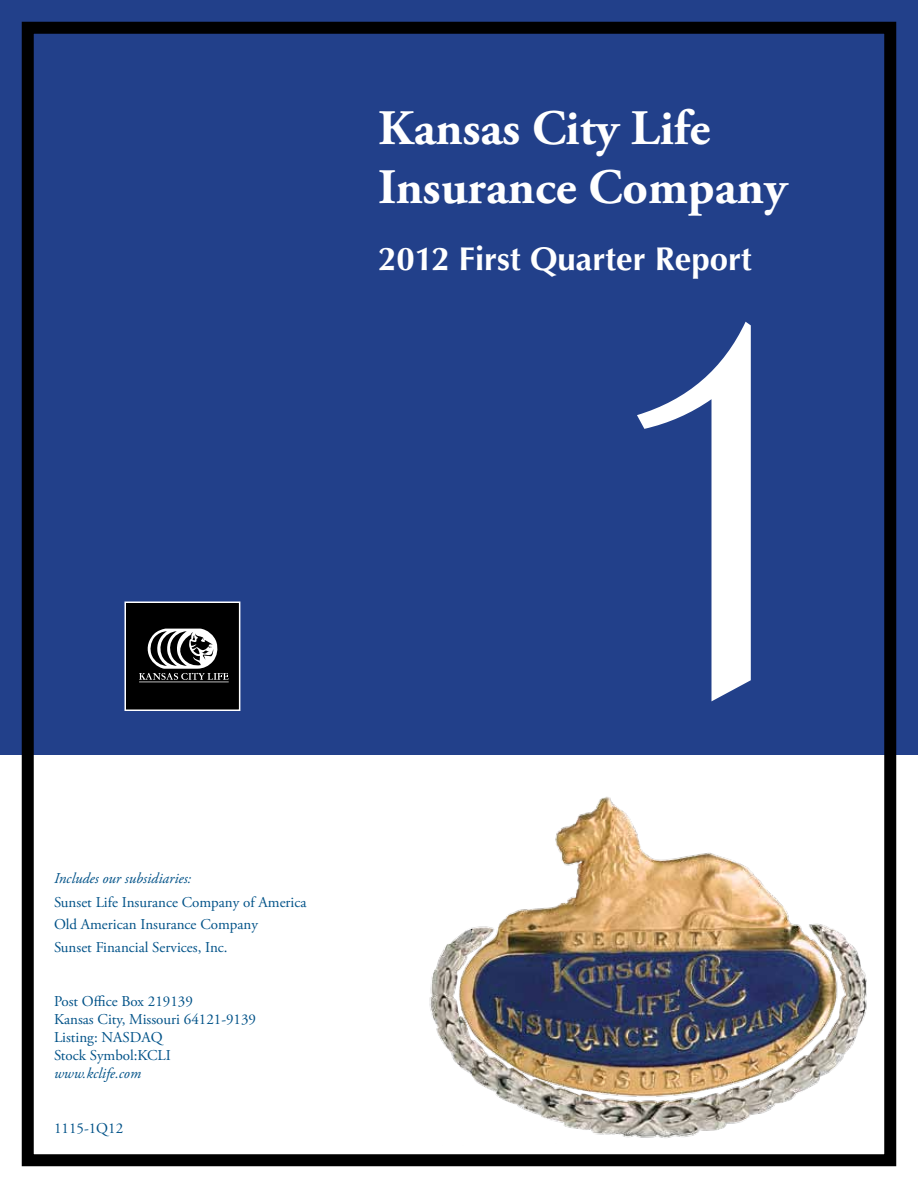
<style>
.page{position:relative;width:918px;height:1188px;background:#fff}
.page>*{position:absolute;margin:0;border:0;box-sizing:border-box;transform-origin:0 0}
.t1{font:759.3px "French Script";color:#fff}
.t2{font:700 49.5px/59.4px "Adobe Garamond Pro";color:#fff}
.t3{font:700 33px "Optima LT Std";color:#fff}
.t4{font:15px/18px "Adobe Garamond Pro";color:#005288}
.t5{font:italic 15px "Adobe Garamond Pro";color:#005288}
</style>
<div class="page">
<div style="left:0;top:0;width:918px;height:754px;background:#22408a"></div>
<div style="left:22px;top:22px;width:874px;height:1144px;border:12px solid #000"></div>
<div style="left:125px;top:602px;width:115px;height:108px;background:#000"></div>
<hr style="left:139px;top:682px;width:90px;height:1px;background:#fff">
<svg style="left:139px;top:629px;width:90px;height:51px"></svg>
<div style="left:124px;top:602px;width:116px;height:109px;border:2px solid #fff"></div>
<img style="left:429px;top:796px;width:438px;height:342px">
<p class="t5" style="left:54px;top:869px;width:139px">Includes our subsidiaries:</p>
<p class="t4" style="left:54px;top:891px;width:254px;line-height:22.5px">Sunset Life Insurance Company of America<br>Old American Insurance Company<br>Sunset Financial Services, Inc.</p>
<p class="t4" style="left:54px;top:992px;width:204px">Post Office Box 219139<br>Kansas City, Missouri 64121-9139<br>Listing: NASDAQ<br>Stock Symbol:KCLI</p>
<p class="t5" style="left:54px;top:1064px;width:88px">www.kclife.com</p>
<p class="t4" style="left:54px;top:1120px;width:71px">1115-1Q12</p>
<h2 class="t2" style="left:378px;top:99px;width:411px">Kansas City Life<br>Insurance Company</h2>
<h3 class="t3" style="left:378px;top:239px;width:375px">2012 First Quarter Report</h3>
<h1 class="t1" style="left:591px;top:-10px;width:279px">1</h1>
</div>
